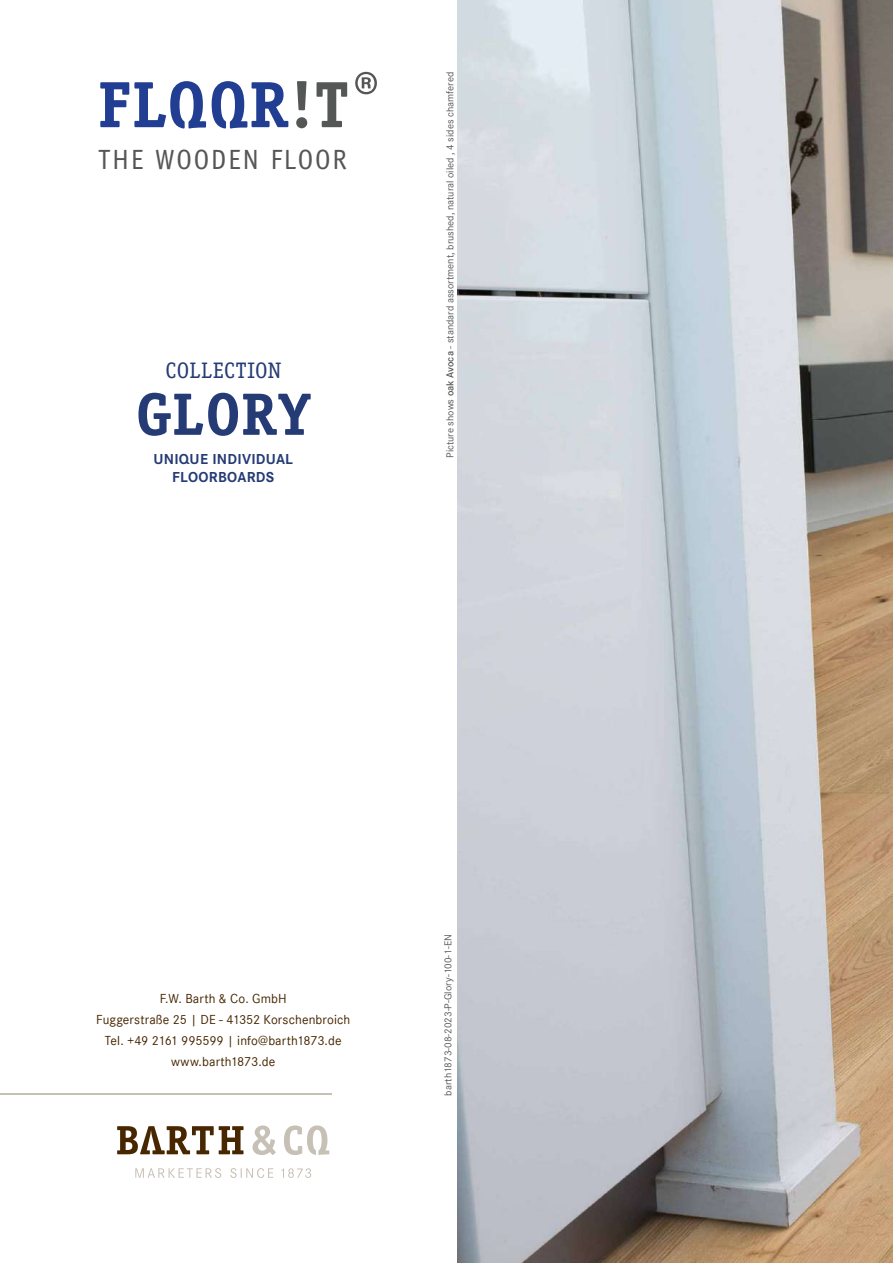
<style>
.page{position:relative;width:893px;height:1263px;background:#fff}
.page>*{position:absolute;margin:0;border:0;box-sizing:border-box;transform-origin:0 0}
.t1{font:66.45px "Acumin Pro";color:#555756}
.t2{font:700 60px "Officina Serif Std";color:#253b75}
.t3{font:27.9px "Officina Sans Std";letter-spacing:.06em;color:#555756}
.t4{font:22.5px "Officina Serif Std";letter-spacing:.02em;color:#253b75}
.t5{font:700 15px/18px "Corporate S Pro";letter-spacing:.02em;color:#253b75;text-align:center}
.t6{font:13.5px/21px "Corporate S";letter-spacing:.01em;color:#472600;text-align:center}
.t7{font:10.5px "Corporate S Pro";color:#555756}
.s1{font-weight:600}
</style>
<div class="page">
<img style="left:457px;top:0;width:436px;height:1263px">
<svg style="left:135px;top:1168px;width:176px;height:10px"></svg>
<svg style="left:252px;top:1125px;width:77px;height:30px"></svg>
<svg style="left:117px;top:1126px;width:126px;height:28px"></svg>
<hr style="left:0;top:1093px;width:332px;height:1px;background:#c6c0b5">
<svg style="left:100px;top:81px;width:106px;height:48px"></svg>
<svg style="left:212px;top:81px;width:76px;height:48px"></svg>
<svg style="left:296px;top:81px;width:11px;height:47px"></svg>
<svg style="left:317px;top:82px;width:30px;height:45px"></svg>
<h1 class="t1" style="left:354px;top:50px;width:25px">®</h1>
<h3 class="t3" style="left:98px;top:143px;width:250px">THE WOODEN FLOOR</h3>
<h3 class="t4" style="left:166px;top:357px;width:117px">COLLECTION</h3>
<h2 class="t2" style="left:136px;top:377px;width:177px">GLORY</h2>
<h3 class="t5" style="left:153px;top:449px;width:141px">UNIQUE INDIVIDUAL<br>FLOORBOARDS</h3>
<p class="t7" style="left:442px;top:458px;width:387px;rotate:-90deg">Picture shows <span class="s1">oak Avoca</span> - standard assortment, brushed, natural oiled , 4 sides chamfered</p>
<p class="t6" style="left:96px;top:988px;width:256px">F.W. Barth &amp; Co. GmbH<br>Fuggerstraße 25 | DE - 41352 Korschenbroich<br>Tel. +49 2161 995599 | info@barth1873.de www.barth1873.de</p>
<p class="t7" style="left:440px;top:1096px;width:163px;rotate:-90deg">barth1873-08-2023-P-Glory-100-1-EN</p>
</div>
